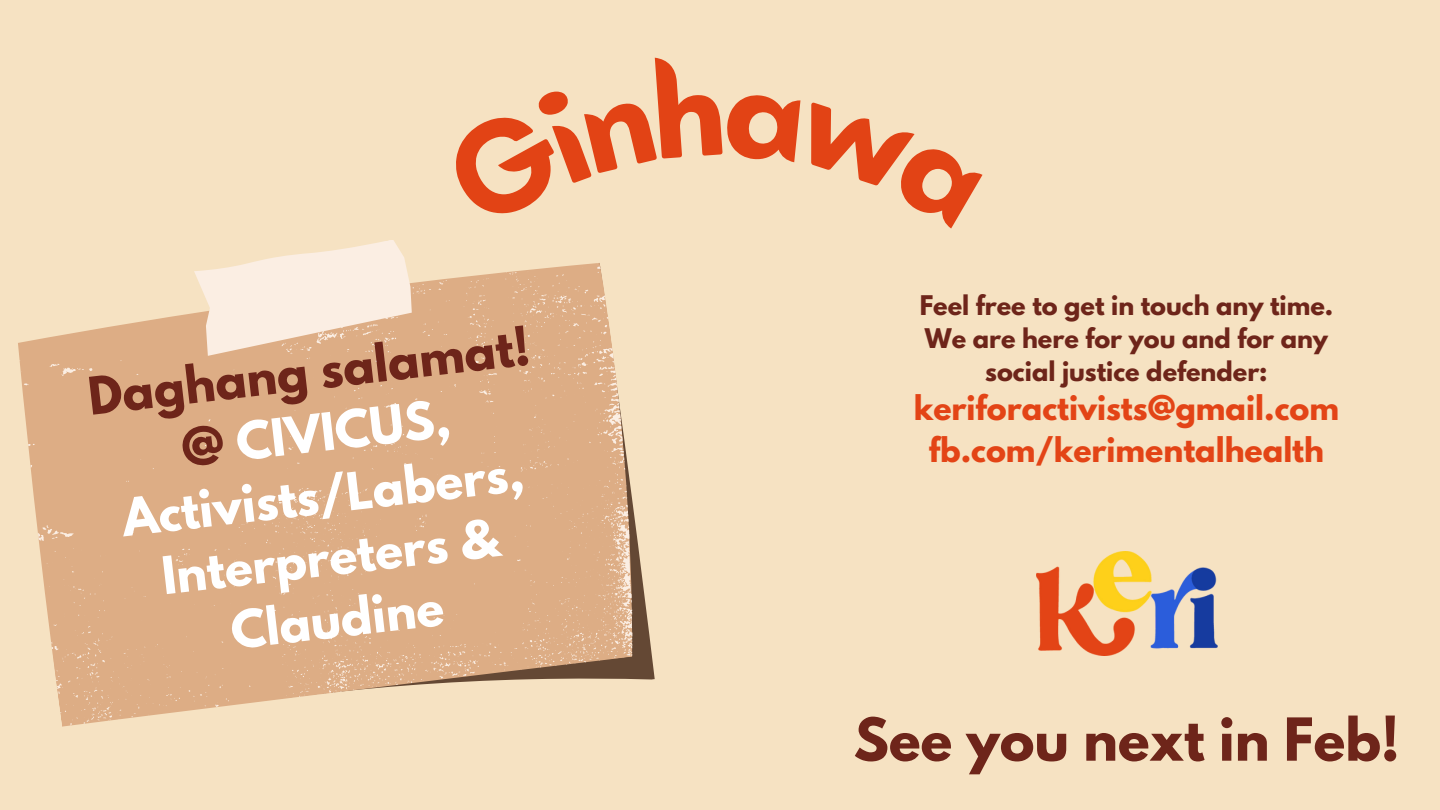
<style>
.page{position:relative;width:1440px;height:810px;background:#f6e2c2}
.page>*{position:absolute;margin:0;border:0;box-sizing:border-box;transform-origin:0 0}
.t1{font:700 52.5px "League Spartan";color:#6e251a}
.t2{font:700 46.1px/62.2px "League Spartan";color:#fff;text-align:center}
.t3{font:700 30.1px/42px "League Spartan";color:#e34416;text-align:center}
.t4{font:700 24px/33px "League Spartan";color:#6e251a;text-align:center}
.s1{color:#6e251a}
</style>
<div class="page">
<svg style="left:18px;top:240px;width:637px;height:487px;fill:#ddad85"></svg>
<img style="left:1036px;top:552px;width:181px;height:104px">
<h2 class="t2" style="left:85px;top:373px;width:445px;rotate:-7deg"><span class="s1">Daghang salamat! @</span> CIVICUS,<br>Activists/Labers,<br>Interpreters &amp;<br>Claudine</h2>
<p class="t4" style="left:920px;top:292px;width:415px">Feel free to get in touch any time.<br>We are here for you and for any social justice defender:</p>
<p class="t3" style="left:914px;top:390px;width:427px">keriforactivists@gmail.com fb.com/kerimentalhealth</p>
<h1 class="t1" style="left:854px;top:713px;width:547px">See you next in Feb!</h1>
</div>
